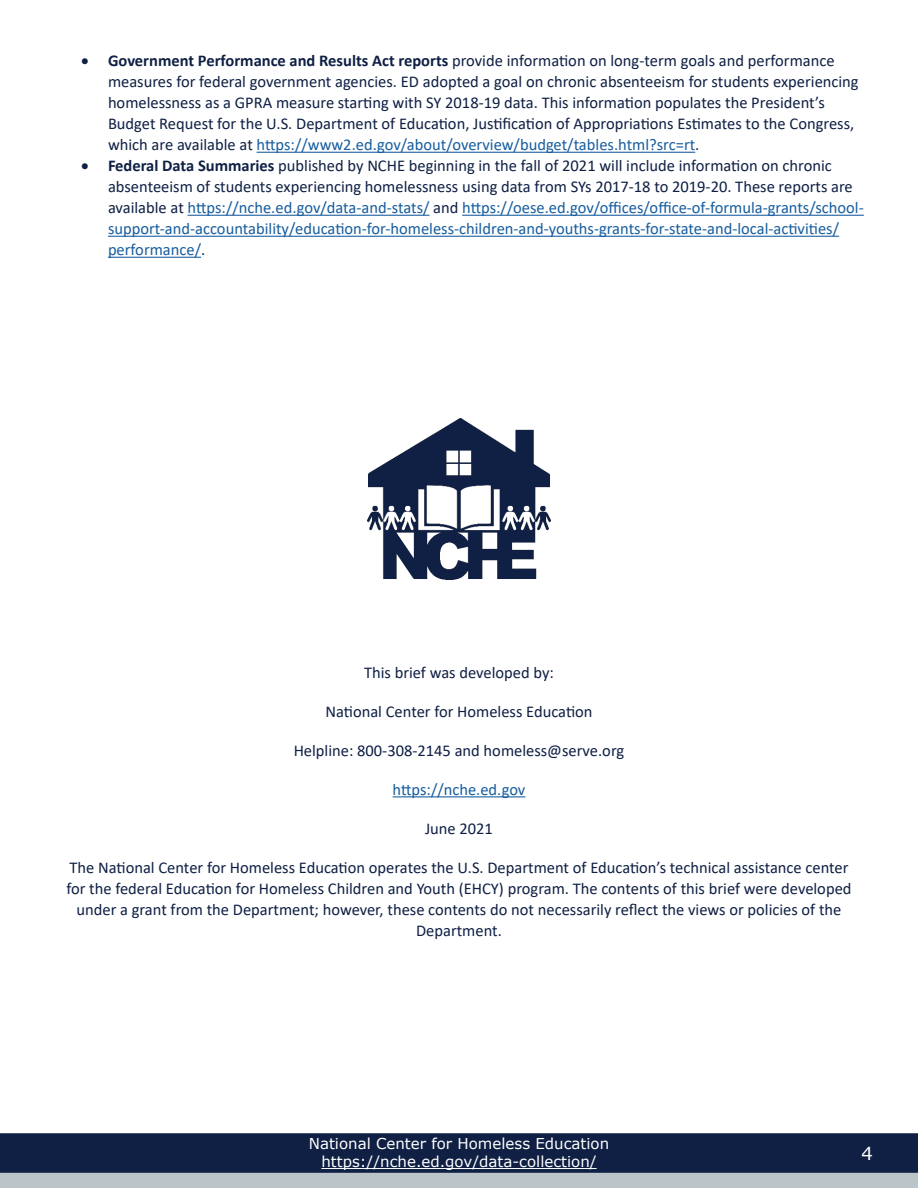
<style>
.page{position:relative;width:918px;height:1188px;background:#fff}
.page>*{position:absolute;margin:0;border:0;box-sizing:border-box;transform-origin:0 0}
.t1{font:18px "Verdana";color:#fff}
.t2{font:16.5px/21px "Calibri";color:#0f2044}
.t3{font:16.5px/21px "Calibri";color:#175d9e}
.t4{font:15px/18px "Verdana";color:#fff;text-align:center}
.s1{font-weight:700}
.s2{color:#175d9e}
.s3{color:#0f2044}
.s4{font-weight:700;color:#0f2044}
</style>
<div class="page">
<svg style="left:0;top:1133px;width:918px;height:55px;background:#3f4e69"></svg>
<hr style="left:321px;top:1168px;width:276px;height:1px;background:#fff">
<hr style="left:257px;top:152px;width:438px;height:1px;background:#175d9e">
<hr style="left:188px;top:215px;width:242px;height:1px;background:#175d9e">
<hr style="left:462px;top:215px;width:402px;height:1px;background:#175d9e">
<hr style="left:108px;top:236px;width:731px;height:1px;background:#175d9e">
<hr style="left:108px;top:257px;width:93px;height:1px;background:#175d9e">
<hr style="left:393px;top:796px;width:132px;height:1px;background:#175d9e">
<img style="left:367px;top:418px;width:184px;height:161px">
<p class="t2" style="left:108px;top:50px;width:752px;text-indent:-27px">• <span class="s1">Government Performance and Results Act reports</span> provide information on long-term goals and performance measures for federal government agencies. ED adopted a goal on chronic absenteeism for students experiencing homelessness as a GPRA measure starting with SY 2018-19 data. This information populates the President’s Budget Request for the U.S. Department of Education, Justification of Appropriations Estimates to the Congress, which are available at <span class="s2">https://www2.ed.gov/about/overview/budget/tables.html?src=rt</span>.</p>
<p class="t3" style="left:108px;top:155px;width:757px;text-indent:-27px"><span class="s3">•</span> <span class="s4">Federal Data Summaries</span> <span class="s3">published by NCHE beginning in the fall of 2021 will include information on chronic absenteeism of students experiencing homelessness using data from SYs 2017-18 to 2019-20. These reports are available at</span> https://nche.ed.gov/data-and-stats/ <span class="s3">and</span> https://oese.ed.gov/offices/office-of-formula-grants/school&shy;support-and-accountability/education-for-homeless-children-and-youths-grants-for-state-and-local-activities/ performance/<span class="s3">.</span></p>
<p class="t2" style="left:364px;top:662px;width:191px">This brief was developed by:</p>
<p class="t2" style="left:325px;top:701px;width:269px">National Center for Homeless Education</p>
<p class="t2" style="left:294px;top:740px;width:332px">Helpline: 800-308-2145 and homeless@serve.org</p>
<p class="t3" style="left:393px;top:779px;width:134px">https://nche.ed.gov</p>
<p class="t2" style="left:425px;top:818px;width:69px">June 2021</p>
<p class="t2" style="left:66px;top:857px;width:787px;text-align:center">The National Center for Homeless Education operates the U.S. Department of Education’s technical assistance center for the federal Education for Homeless Children and Youth (EHCY) program. The contents of this brief were developed under a grant from the Department; however, these contents do not necessarily reflect the views or policies of the Department.</p>
<p class="t4" style="left:309px;top:1135px;width:302px">National Center for Homeless Education https://nche.ed.gov/data-collection/</p>
<p class="t1" style="left:862px;top:1141px;width:13px">4</p>
</div>
